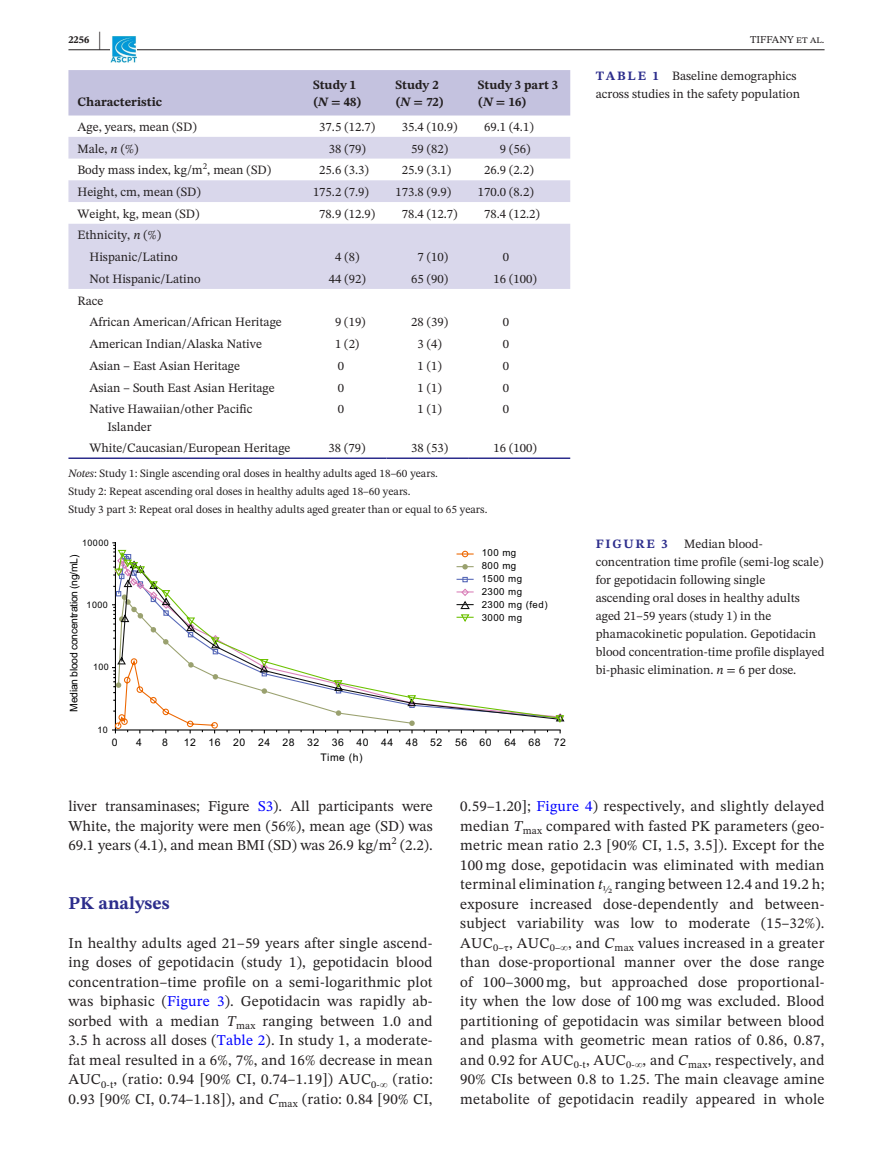
<style>
.page{position:relative;width:893px;height:1174px;background:#fff}
.page>*{position:absolute;margin:0;border:0;box-sizing:border-box;transform-origin:0 0}
.t1{font:700 18px "STIX Two Text";color:#2c2d8c}
.t2{font:15px/19.5px "STIX Two Text";letter-spacing:.015em;color:#231f20;text-align:justify}
.t3{font:12.75px/18px "STIX Two Text";color:#231f20}
.t4{font:700 12.75px/17.2px "STIX Two Text";color:#231f20}
.t5{font:700 12.75px "STIX Two Text";letter-spacing:.14em;color:#2c2d8c}
.t6{font:11.25px/18px "STIX Two Text";color:#231f20}
.t7{font:10.5px "Arial";letter-spacing:-.03em;color:#000}
.t8{font:10.5px "Arial";letter-spacing:.045em;color:#000}
.t9{font:10.5px "STIX Two Text";color:#231f20}
.t10{font:700 10.5px "STIX Two Text";color:#231f20}
.t11{font:9.75px/12.9px "Arial";letter-spacing:.045em;color:#000}
.t12{font:9px "Arial";letter-spacing:.045em;color:#000}
.s1{font-size:21px}
.s2{font-style:italic}
.s3{font-family:"STIX"}
.s4{font-weight:700;color:#2c2d8c}
.s5{color:#00f}
</style>
<div class="page">
<hr style="left:68px;top:49px;width:756px;height:1px;background:#231f20">
<img style="left:111px;top:37px;width:25px;height:25px">
<div style="left:68px;top:70px;width:502px;height:45px;background:#c4c2df"></div>
<svg style="left:68px;top:137px;width:502px;height:152px;fill:#d9d7eb"></svg>
<hr style="left:68px;top:457px;width:236px;height:2px;background:#2c2d8c">
<hr style="left:304px;top:457px;width:82px;height:2px;background:#2c2d8c">
<hr style="left:386px;top:457px;width:83px;height:2px;background:#2c2d8c">
<hr style="left:469px;top:457px;width:101px;height:2px;background:#2c2d8c">
<hr style="left:115px;top:542px;width:1px;height:188px;background:#000">
<hr style="left:115px;top:729px;width:446px;height:1px;background:#000">
<svg style="left:112px;top:542px;width:3px;height:7px"></svg>
<svg style="left:113px;top:549px;width:452px;height:174px"></svg>
<svg style="left:112px;top:594px;width:303px;height:139px"></svg>
<svg style="left:456px;top:551px;width:18px;height:6px"></svg>
<svg style="left:456px;top:564px;width:18px;height:5px"></svg>
<svg style="left:456px;top:577px;width:18px;height:5px"></svg>
<svg style="left:456px;top:588px;width:18px;height:35px"></svg>
<p class="t10" style="left:68px;top:32px;width:34px">2256 <span class="s1">|</span></p>
<p class="t9" style="left:750px;top:32px;width:76px">TIFFANY et al.</p>
<p class="t4" style="left:77px;top:94px;width:86px">Characteristic</p>
<p class="t4" style="left:313px;top:76px;width:50px">Study 1 (<span class="s2">N</span> <span class="s3">=</span> 48)</p>
<p class="t4" style="left:395px;top:76px;width:50px">Study 2 (<span class="s2">N</span> <span class="s3">=</span> 72)</p>
<p class="t4" style="left:478px;top:76px;width:82px">Study 3 part 3 (<span class="s2">N</span> <span class="s3">=</span> 16)</p>
<p class="t3" style="left:77px;top:118px;width:121px">Age, years, mean (SD)</p>
<p class="t3" style="left:319px;top:118px;width:57px">37.5 (12.7)</p>
<p class="t3" style="left:402px;top:118px;width:57px">35.4 (10.9)</p>
<p class="t3" style="left:484px;top:118px;width:51px">69.1 (4.1)</p>
<p class="t3" style="left:77px;top:139px;width:62px">Male, <span class="s2">n</span> (%)</p>
<p class="t3" style="left:329px;top:139px;width:38px">38 (79)</p>
<p class="t3" style="left:411px;top:139px;width:38px">59 (82)</p>
<p class="t3" style="left:500px;top:139px;width:32px">9 (56)</p>
<p class="t3" style="left:77px;top:161px;width:195px">Body mass index, kg/m<sup>2</sup>, mean (SD)</p>
<p class="t3" style="left:319px;top:161px;width:51px">25.6 (3.3)</p>
<p class="t3" style="left:402px;top:161px;width:51px">25.9 (3.1)</p>
<p class="t3" style="left:484px;top:161px;width:51px">26.9 (2.2)</p>
<p class="t3" style="left:77px;top:183px;width:125px">Height, cm, mean (SD)</p>
<p class="t3" style="left:313px;top:183px;width:57px">175.2 (7.9)</p>
<p class="t3" style="left:395px;top:183px;width:57px">173.8 (9.9)</p>
<p class="t3" style="left:478px;top:183px;width:57px">170.0 (8.2)</p>
<p class="t3" style="left:77px;top:204px;width:124px">Weight, kg, mean (SD)</p>
<p class="t3" style="left:319px;top:204px;width:57px">78.9 (12.9)</p>
<p class="t3" style="left:402px;top:204px;width:57px">78.4 (12.7)</p>
<p class="t3" style="left:484px;top:204px;width:57px">78.4 (12.2)</p>
<p class="t3" style="left:89px;top:224px;width:90px;line-height:21.8px;text-indent:-12px">Ethnicity, <span class="s2">n</span> (%)<br>Hispanic/Latino</p>
<p class="t3" style="left:335px;top:248px;width:26px">4 (8)</p>
<p class="t3" style="left:417px;top:248px;width:32px">7 (10)</p>
<p class="t3" style="left:503px;top:248px;width:8px">0</p>
<p class="t3" style="left:89px;top:270px;width:113px">Not Hispanic/Latino</p>
<p class="t3" style="left:329px;top:270px;width:38px">44 (92)</p>
<p class="t3" style="left:411px;top:270px;width:38px">65 (90)</p>
<p class="t3" style="left:494px;top:270px;width:45px">16 (100)</p>
<p class="t3" style="left:89px;top:289px;width:194px;line-height:21.8px;text-indent:-12px">Race<br>African American/African Heritage</p>
<p class="t3" style="left:335px;top:313px;width:32px">9 (19)</p>
<p class="t3" style="left:411px;top:313px;width:38px">28 (39)</p>
<p class="t3" style="left:503px;top:313px;width:8px">0</p>
<p class="t3" style="left:89px;top:335px;width:174px">American Indian/Alaska Native</p>
<p class="t3" style="left:335px;top:335px;width:26px">1 (2)</p>
<p class="t3" style="left:417px;top:335px;width:26px">3 (4)</p>
<p class="t3" style="left:503px;top:335px;width:8px">0</p>
<p class="t3" style="left:89px;top:356px;width:152px">Asian – East Asian Heritage</p>
<p class="t3" style="left:338px;top:356px;width:8px">0</p>
<p class="t3" style="left:417px;top:356px;width:26px">1 (1)</p>
<p class="t3" style="left:503px;top:356px;width:8px">0</p>
<p class="t3" style="left:89px;top:378px;width:187px">Asian – South East Asian Heritage</p>
<p class="t3" style="left:338px;top:378px;width:8px">0</p>
<p class="t3" style="left:417px;top:378px;width:26px">1 (1)</p>
<p class="t3" style="left:503px;top:378px;width:8px">0</p>
<p class="t3" style="left:107px;top:400px;width:147px;line-height:17.2px;text-indent:-18px">Native Hawaiian/other Pacific<br>Islander</p>
<p class="t3" style="left:338px;top:400px;width:8px">0</p>
<p class="t3" style="left:417px;top:400px;width:26px">1 (1)</p>
<p class="t3" style="left:503px;top:400px;width:8px">0</p>
<p class="t3" style="left:89px;top:439px;width:203px">White/Caucasian/European Heritage</p>
<p class="t3" style="left:329px;top:439px;width:38px">38 (79)</p>
<p class="t3" style="left:411px;top:439px;width:38px">38 (53)</p>
<p class="t3" style="left:493px;top:439px;width:45px">16 (100)</p>
<p class="t6" style="left:68px;top:464px;width:420px"><span class="s2">Notes</span>: Study 1: Single ascending oral doses in healthy adults aged 18–60 years.<br>Study 2: Repeat ascending oral doses in healthy adults aged 18–60 years.<br>Study 3 part 3: Repeat oral doses in healthy adults aged greater than or equal to 65 years.</p>
<p class="t12" style="left:82px;top:536px;width:28px">10000</p>
<p class="t7" style="left:67px;top:711px;width:158px;rotate:-90deg">Median blood concentration (ng/mL)</p>
<p class="t11" style="left:482px;top:546px;width:67px">100 mg<br>800 mg<br>1500 mg<br>2300 mg<br>2300 mg (fed)<br>3000 mg</p>
<p class="t12" style="left:87px;top:598px;width:23px">1000</p>
<p class="t12" style="left:93px;top:661px;width:17px">100</p>
<p class="t12" style="left:97px;top:723px;width:12px">10</p>
<p class="t7" style="left:112px;top:734px;width:7px">0</p>
<p class="t7" style="left:136px;top:734px;width:7px">4</p>
<p class="t7" style="left:162px;top:734px;width:7px">8</p>
<p class="t8" style="left:184px;top:734px;width:358px">12 16 20 24 28 32 36 40 44 48 52 56 60 64 68</p>
<p class="t7" style="left:554px;top:734px;width:14px">72</p>
<p class="t7" style="left:320px;top:750px;width:44px">Time (h)</p>
<p class="t3" style="left:596px;top:66px;width:206px"><span class="s4">TABLE 1</span> Baseline demographics across studies in the safety population</p>
<p class="t3" style="left:596px;top:534px;width:230px;text-indent:88px">Median blood&shy;concentration time profile (semi-log scale) for gepotidacin following single<br>ascending oral doses in healthy adults aged 21–59 years (study 1) in the phamacokinetic population. Gepotidacin blood concentration-time profile displayed bi-phasic elimination. <span class="s2">n</span> <span class="s3">=</span> 6 per dose.</p>
<p class="t5" style="left:596px;top:534px;width:74px">FIGURE 3</p>
<p class="t2" style="left:68px;top:796px;width:366px">liver transaminases; Figure <span class="s5">S3</span>). All participants were White, the majority were men (56%), mean age (SD) was 69.1 years (4.1), and mean BMI (SD) was 26.9 kg/m</p>
<p class="t9" style="left:392px;top:832px;width:7px">2</p>
<p class="t2" style="left:400px;top:835px;width:34px">(2.2).</p>
<p class="t1" style="left:68px;top:890px;width:103px">PK analyses</p>
<p class="t2" style="left:68px;top:933px;width:366px">In healthy adults aged 21–59 years after single ascend&shy;ing doses of gepotidacin (study 1), gepotidacin blood concentration–time profile on a semi-logarithmic plot was biphasic (<span class="s5">Figure 3</span>). Gepotidacin was rapidly ab&shy;sorbed with a median <span class="s2">T</span><sub>max</sub> ranging between 1.0 and 3.5 h across all doses (<span class="s5">Table 2</span>). In study 1, a moderate&shy;fat meal resulted in a 6%, 7%, and 16% decrease in mean AUC<sub>0-t</sub>, (ratio: 0.94 [90% CI, 0.74–1.19]) AUC<sub>0-</sub><sub>∞</sub> (ratio:<br>0.93 [90% CI, 0.74–1.18]), and <span class="s2">C</span><sub>max</sub> (ratio: 0.84 [90% CI,</p>
<p class="t2" style="left:460px;top:796px;width:366px">0.59–1.20]; <span class="s5">Figure 4</span>) respectively, and slightly delayed median <span class="s2">T</span><sub>max</sub> compared with fasted PK parameters (geo&shy;metric mean ratio 2.3 [90% CI, 1.5, 3.5]). Except for the 100 mg dose, gepotidacin was eliminated with median terminal elimination <span class="s2">t</span><sub>½</sub> ranging between 12.4 and 19.2 h; exposure increased dose-dependently and between&shy;subject variability was low to moderate (15–32%).<br>AUC<sub>0–</sub><sub>τ</sub>, AUC<sub>0–</sub><sub>-∞</sub>, and <span class="s2">C</span><sub>max</sub> values increased in a greater than dose-proportional manner over the dose range of 100–3000 mg, but approached dose proportional&shy;ity when the low dose of 100 mg was excluded. Blood partitioning of gepotidacin was similar between blood and plasma with geometric mean ratios of 0.86, 0.87, and 0.92 for AUC<sub>0-t</sub>, AUC<sub>0-</sub><sub>∞</sub>, and <span class="s2">C</span><sub>max</sub>, respectively, and 90% CIs between 0.8 to 1.25. The main cleavage amine metabolite of gepotidacin readily appeared in whole</p>
</div>
